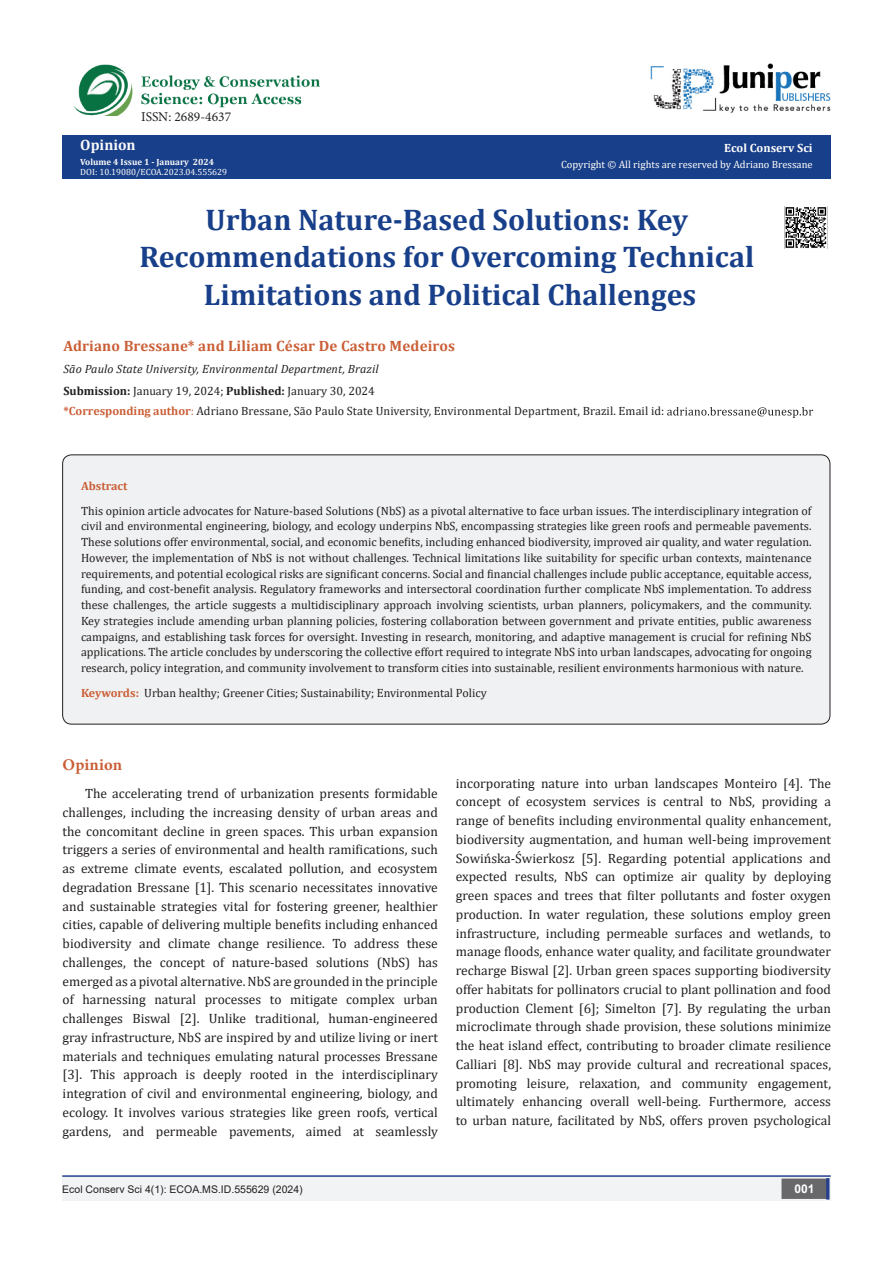
<style>
.page{position:relative;width:893px;height:1263px;background:#fff}
.page>*{position:absolute;margin:0;border:0;box-sizing:border-box;transform-origin:0 0}
.t1{font:700 30px/37.5px "Cambria";color:#183f89;text-align:center}
.t2{font:700 16.5px "Minion Pro";letter-spacing:.01em;color:#ca5f37}
.t3{font:700 15px "Cambria";letter-spacing:.01em;color:#ca5f37}
.t4{font:700 15px "Cambria";color:#fbfbfb}
.t5{font:13.5px/18.8px "Cambria";color:#231f20;text-align:justify}
.t6{font:13.5px "Minion Pro";color:#231f20}
.t7{font:12px/15.8px "Cambria";color:#231f20;text-align:justify}
.t8{font:italic 12px "Cambria";letter-spacing:.01em;color:#231f20}
.t9{font:700 12px "Cambria";color:#fffefc}
.t10{font:700 12px "Cambria";color:#ca5f37}
.t11{font:700 12px "Arial";color:#fff}
.t12{font:10.5px "Cambria";color:#fffefc}
.t13{font:10.5px "Arial";color:#231f20}
.t14{font:9px "Cambria";color:#fbfbfb}
.t15{font:700 9px "Cambria";color:#fbfbfb}
.s1{font-weight:700}
.s2{font-weight:700;color:#ca5f37}
.s3{color:#ca5f37}
</style>
<div class="page">
<div style="left:62px;top:135px;width:769px;height:43px;background:#183f89"></div>
<svg style="left:667px;top:407px;width:146px;height:11px"></svg>
<img style="left:651px;top:63px;width:180px;height:50px">
<hr style="left:62px;top:1175px;width:769px;height:2px;background:#253f8e">
<div style="left:62px;top:1177px;width:495px;height:24px;background:#f2f3f4"></div>
<div style="left:557px;top:1177px;width:274px;height:24px;background:#f2f3f4"></div>
<div style="left:782px;top:1179px;width:45px;height:19px;background:#68676a"></div>
<div style="left:781px;top:1178px;width:46px;height:21px;border:2px solid #68676a"></div>
<div style="left:826px;top:1178px;width:3px;height:21px;background:#253f8e;border:2px solid #253f8e"></div>
<img style="left:74px;top:64px;width:246px;height:52px">
<img style="left:784px;top:207px;width:44px;height:42px">
<div style="left:63px;top:455px;width:767px;height:269px;background:#f0f1f2;border-radius:9px"></div>
<p class="t6" style="left:141px;top:107px;width:92px">ISSN: 2689-4637</p>
<p class="t4" style="left:80px;top:134px;width:57px">Opinion</p>
<p class="t15" style="left:80px;top:155px;width:135px">Volume 4 Issue 1 - January 2024</p>
<p class="t14" style="left:80px;top:167px;width:149px">DOI: 10.19080/ECOA.2023.04.555629</p>
<p class="t9" style="left:724px;top:139px;width:90px">Ecol Conserv Sci</p>
<p class="t12" style="left:561px;top:158px;width:253px">Copyright © All rights are reserved by Adriano Bressane</p>
<p class="t1" style="left:139px;top:200px;width:616px">Urban Nature-Based Solutions: Key<br>Recommendations for Overcoming Technical<br>Limitations and Political Challenges</p>
<p class="t3" style="left:63px;top:335px;width:393px">Adriano Bressane* and Liliam César De Castro Medeiros</p>
<p class="t8" style="left:63px;top:361px;width:317px">São Paulo State University, Environmental Department, Brazil</p>
<p class="t7" style="left:63px;top:383px;width:313px"><span class="s1">Submission:</span> January 19, 2024; <span class="s1">Published:</span> January 30, 2024</p>
<p class="t7" style="left:63px;top:403px;width:603px"><span class="s2">*Corresponding author</span><span class="s3">:</span> Adriano Bressane, São Paulo State University, Environmental Department, Brazil. Email id:</p>
<p class="t10" style="left:81px;top:477px;width:48px">Abstract</p>
<p class="t7" style="left:81px;top:502px;width:732px">This opinion article advocates for Nature-based Solutions (NbS) as a pivotal alternative to face urban issues. The interdisciplinary integration of civil and environmental engineering, biology, and ecology underpins NbS, encompassing strategies like green roofs and permeable pavements.<br>These solutions offer environmental, social, and economic benefits, including enhanced biodiversity, improved air quality, and water regulation.<br>However, the implementation of NbS is not without challenges. Technical limitations like suitability for specific urban contexts, maintenance requirements, and potential ecological risks are significant concerns. Social and financial challenges include public acceptance, equitable access, funding, and cost-benefit analysis. Regulatory frameworks and intersectoral coordination further complicate NbS implementation. To address these challenges, the article suggests a multidisciplinary approach involving scientists, urban planners, policymakers, and the community.<br>Key strategies include amending urban planning policies, fostering collaboration between government and private entities, public awareness campaigns, and establishing task forces for oversight. Investing in research, monitoring, and adaptive management is crucial for refining NbS applications. The article concludes by underscoring the collective effort required to integrate NbS into urban landscapes, advocating for ongoing research, policy integration, and community involvement to transform cities into sustainable, resilient environments harmonious with nature.</p>
<p class="t7" style="left:81px;top:685px;width:407px"><span class="s2">Keywords:</span> Urban healthy; Greener Cities; Sustainability; Environmental Policy</p>
<p class="t2" style="left:63px;top:753px;width:61px">Opinion</p>
<p class="t5" style="left:63px;top:784px;width:377px;text-indent:22px">The accelerating trend of urbanization presents formidable challenges, including the increasing density of urban areas and the concomitant decline in green spaces. This urban expansion triggers a series of environmental and health ramifications, such as extreme climate events, escalated pollution, and ecosystem degradation Bressane [1]. This scenario necessitates innovative and sustainable strategies vital for fostering greener, healthier cities, capable of delivering multiple benefits including enhanced biodiversity and climate change resilience. To address these challenges, the concept of nature-based solutions (NbS) has emerged as a pivotal alternative. NbS are grounded in the principle of harnessing natural processes to mitigate complex urban challenges Biswal [2]. Unlike traditional, human-engineered gray infrastructure, NbS are inspired by and utilize living or inert materials and techniques emulating natural processes Bressane [3]. This approach is deeply rooted in the interdisciplinary integration of civil and environmental engineering, biology, and ecology. It involves various strategies like green roofs, vertical gardens, and permeable pavements, aimed at seamlessly</p>
<p class="t5" style="left:456px;top:774px;width:377px">incorporating nature into urban landscapes Monteiro [4]. The concept of ecosystem services is central to NbS, providing a range of benefits including environmental quality enhancement, biodiversity augmentation, and human well-being improvement Sowińska-Świerkosz [5]. Regarding potential applications and expected results, NbS can optimize air quality by deploying green spaces and trees that filter pollutants and foster oxygen production. In water regulation, these solutions employ green infrastructure, including permeable surfaces and wetlands, to manage floods, enhance water quality, and facilitate groundwater recharge Biswal [2]. Urban green spaces supporting biodiversity offer habitats for pollinators crucial to plant pollination and food production Clement [6]; Simelton [7]. By regulating the urban microclimate through shade provision, these solutions minimize the heat island effect, contributing to broader climate resilience Calliari [8]. NbS may provide cultural and recreational spaces, promoting leisure, relaxation, and community engagement, ultimately enhancing overall well-being. Furthermore, access to urban nature, facilitated by NbS, offers proven psychological</p>
<p class="t13" style="left:62px;top:1182px;width:242px">Ecol Conserv Sci 4(1): ECOA.MS.ID.555629 (2024)</p>
<p class="t11" style="left:794px;top:1180px;width:22px">001</p>
</div>
